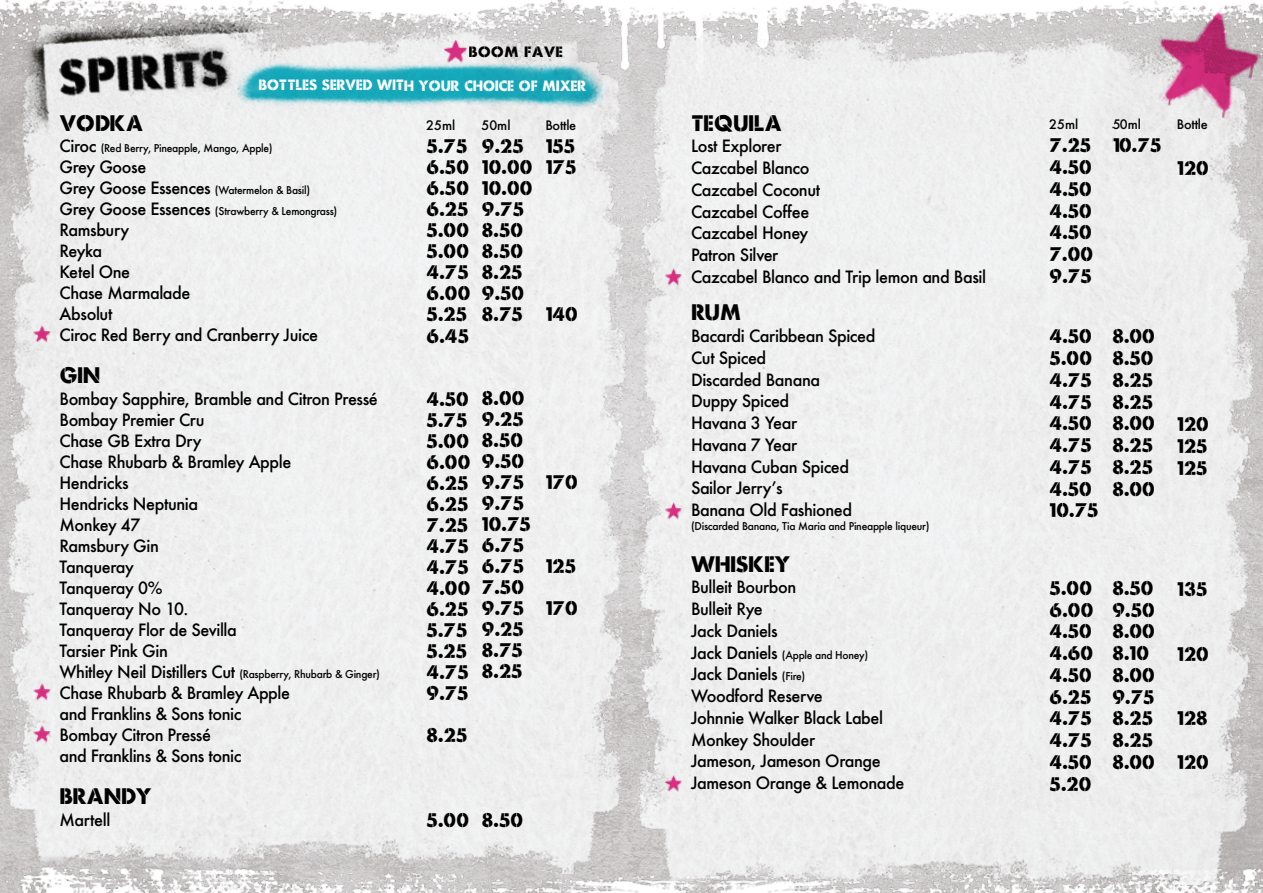
<style>
.page{position:relative;width:1263px;height:893px;background:#fff}
.page>*{position:absolute;margin:0;border:0;box-sizing:border-box;transform-origin:0 0}
.t1{font:22.5px "BOOM Stencil V2";letter-spacing:-.025em;color:#000}
.t2{font:19.5px/21.8px "BOOM Stencil V2";letter-spacing:-.025em;color:#000}
.t3{font:500 16.5px/21.8px "Futura";letter-spacing:-.025em;color:#000}
.t4{font:15px "BOOM Stencil V2";letter-spacing:-.03em;color:#fff;scale:.95 1}
.t5{font:15px "BOOM Stencil V2";color:#000}
.t6{font:500 12.75px "Futura";color:#000}
.t7{font:500 10.5px/21px "Futura";letter-spacing:-.025em;color:#000}
.s1{font-size:16.5px}
.s2{font-size:10.5px}
</style>
<div class="page">
<img style="left:0;top:874px;width:1263px;height:19px">
<img style="left:0;top:0;width:631px;height:874px">
<img style="left:631px;top:10px;width:632px;height:874px">
<img style="left:0;top:0;width:376px;height:138px">
<img style="left:0;top:19px;width:293px;height:92px">
<img style="left:213px;top:33px;width:403px;height:89px">
<img style="left:661px;top:499px;width:24px;height:24px">
<img style="left:661px;top:265px;width:24px;height:25px">
<img style="left:661px;top:771px;width:24px;height:25px">
<img style="left:30px;top:722px;width:24px;height:24px">
<img style="left:30px;top:680px;width:24px;height:24px">
<img style="left:30px;top:321px;width:24px;height:25px">
<img style="left:1113px;top:0;width:150px;height:156px">
<img style="left:443px;top:37px;width:24px;height:28px">
<p class="t5" style="left:468px;top:45px;width:14px">BOOM</p>
<p class="t5" style="left:524px;top:46px;width:39px">FAVE</p>
<p class="t4" style="left:258px;top:79px;width:347px">BOTTLES SERVED WITH YOUR CHOICE OF MIXER</p>
<h1 class="t1" style="left:60px;top:114px;width:84px">VODKA</h1>
<p class="t7" style="left:60px;top:137px;width:215px"><span class="s1">Ciroc</span> (Red Berry, Pineapple, Mango, Apple)</p>
<p class="t3" style="left:60px;top:156px;width:88px">Grey Goose</p>
<p class="t7" style="left:60px;top:179px;width:279px"><span class="s1">Grey Goose Essences</span> (Watermelon &amp; Basil)<br><span class="s1">Grey Goose Essences</span> (Strawberry &amp; Lemongrass)</p>
<p class="t3" style="left:60px;top:219px;width:260px;line-height:21px">Ramsbury<br>Reyka<br>Ketel One<br>Chase Marmalade<br>Absolut<br>Ciroc Red Berry and Cranberry Juice</p>
<h1 class="t1" style="left:60px;top:366px;width:43px">GIN</h1>
<p class="t3" style="left:60px;top:388px;width:320px;line-height:21px">Bombay Sapphire, Bramble and Citron Pressé<br>Bombay Premier Cru<br>Chase GB Extra Dry<br>Chase Rhubarb &amp; Bramley Apple<br>Hendricks<br>Hendricks Neptunia<br>Monkey 47<br>Ramsbury Gin<br>Tanqueray<br>Tanqueray 0%<br>Tanqueray No 10.<br>Tanqueray Flor de Sevilla<br>Tarsier Pink Gin</p>
<p class="t7" style="left:60px;top:663px;width:322px"><span class="s1">Whitley Neil Distillers Cut</span> (Raspberry, Rhubarb &amp; Ginger)</p>
<p class="t3" style="left:60px;top:682px;width:232px;line-height:21px">Chase Rhubarb &amp; Bramley Apple and Franklins &amp; Sons tonic<br>Bombay Citron Pressé<br>and Franklins &amp; Sons tonic</p>
<h1 class="t1" style="left:60px;top:786px;width:16px">BRAN</h1>
<h1 class="t1" style="left:121px;top:786px;width:32px">DY</h1>
<p class="t3" style="left:60px;top:809px;width:52px">Martell</p>
<p class="t6" style="left:426px;top:116px;width:30px">25ml</p>
<p class="t6" style="left:482px;top:116px;width:30px">50ml</p>
<p class="t6" style="left:545px;top:116px;width:32px">Bottle</p>
<h1 class="t1" style="left:691px;top:114px;width:14px">TEQUI</h1>
<h1 class="t1" style="left:754px;top:114px;width:28px">LA</h1>
<p class="t3" style="left:691px;top:135px;width:297px">Lost Explorer<br>Cazcabel Blanco<br>Cazcabel Coconut<br>Cazcabel Coffee<br>Cazcabel Honey<br>Patron Silver<br>Cazcabel Blanco and Trip lemon and Basil</p>
<h1 class="t1" style="left:691px;top:303px;width:17px">RUM</h1>
<p class="t3" style="left:691px;top:325px;width:186px">Bacardi Caribbean Spiced<br>Cut Spiced<br>Discarded Banana<br>Duppy Spiced<br>Havana 3 Year<br>Havana 7 Year<br>Havana Cuban Spiced<br>Sailor Jerry’s<br>Banana Old Fashioned</p>
<p class="t7" style="left:691px;top:515px;width:240px">(Discarded Banana, Tia Maria and Pineapple liqueur)</p>
<h1 class="t1" style="left:691px;top:555px;width:87px">WHISKEY</h1>
<p class="t3" style="left:691px;top:576px;width:107px">Bulleit Bourbon<br>Bulleit Rye<br>Jack Daniels</p>
<p class="t7" style="left:691px;top:644px;width:179px"><span class="s1">Jack Daniels</span> (Apple and Honey)</p>
<p class="t3" style="left:691px;top:663px;width:215px">Jack Daniels <span class="s2">(Fire)<br></span>Woodford Reserve<br>Johnnie Walker Black Label<br>Monkey Shoulder<br>Jameson, Jameson Orange<br>Jameson Orange &amp; Lemonade</p>
<p class="t2" style="left:482px;top:137px;width:53px;line-height:21px">9.25<br>10.00<br>10.00<br>9.75<br>8.50<br>8.50<br>8.25<br>9.50<br>8.75</p>
<p class="t2" style="left:545px;top:137px;width:33px;line-height:21px">155<br>175</p>
<p class="t2" style="left:426px;top:137px;width:46px;line-height:21.1px">5.75<br>6.50<br>6.50<br>6.25<br>5.00<br>5.00<br>4.75<br>6.00<br>5.25<br>6.45</p>
<p class="t2" style="left:545px;top:304px;width:34px">140</p>
<p class="t2" style="left:482px;top:389px;width:51px;line-height:21px">8.00<br>9.25<br>8.50<br>9.50<br>9.75<br>9.75<br>10.75<br>6.75<br>6.75<br>7.50<br>9.75<br>9.25<br>8.75<br>8.25</p>
<p class="t2" style="left:426px;top:389px;width:46px;line-height:21px">4.50<br>5.75<br>5.00<br>6.00<br>6.25<br>6.25<br>7.25<br>4.75<br>4.75<br>4.00<br>6.25<br>5.75<br>5.25<br>4.75<br>9.75</p>
<p class="t2" style="left:426px;top:725px;width:43px">8.25</p>
<p class="t2" style="left:545px;top:473px;width:34px">170</p>
<p class="t2" style="left:545px;top:546px;width:34px;line-height:42px">125<br>170</p>
<p class="t2" style="left:426px;top:810px;width:44px">5.00</p>
<p class="t2" style="left:482px;top:810px;width:43px">8.50</p>
<p class="t6" style="left:1049px;top:115px;width:30px">25ml</p>
<p class="t6" style="left:1112px;top:115px;width:30px">50ml</p>
<p class="t6" style="left:1177px;top:115px;width:32px">Bottle</p>
<p class="t2" style="left:1049px;top:136px;width:46px;text-align:justify">7.25<br>4.50<br>4.50<br>4.50<br>4.50<br>7.00<br>9.75</p>
<p class="t2" style="left:1112px;top:136px;width:51px">10.75</p>
<p class="t2" style="left:1177px;top:158px;width:34px">120</p>
<p class="t2" style="left:1049px;top:327px;width:51px">4.50<br>5.00<br>4.75<br>4.75<br>4.50<br>4.75<br>4.75<br>4.50<br>10.75</p>
<p class="t2" style="left:1112px;top:327px;width:45px;text-align:justify">8.00<br>8.50<br>8.25<br>8.25<br>8.00<br>8.25<br>8.25<br>8.00</p>
<p class="t2" style="left:1177px;top:415px;width:34px;text-align:justify">120<br>125<br>125</p>
<p class="t2" style="left:1049px;top:578px;width:46px;text-align:justify">5.00<br>6.00<br>4.50<br>4.60<br>4.50<br>6.25<br>4.75<br>4.75<br>4.50<br>5.20</p>
<p class="t2" style="left:1112px;top:578px;width:45px">8.50<br>9.50<br>8.00<br>8.10<br>8.00<br>9.75<br>8.25<br>8.25<br>8.00</p>
<p class="t2" style="left:1177px;top:579px;width:32px">135</p>
<p class="t2" style="left:1177px;top:644px;width:34px">120</p>
<p class="t2" style="left:1177px;top:709px;width:33px">128</p>
<p class="t2" style="left:1177px;top:752px;width:34px">120</p>
</div>
